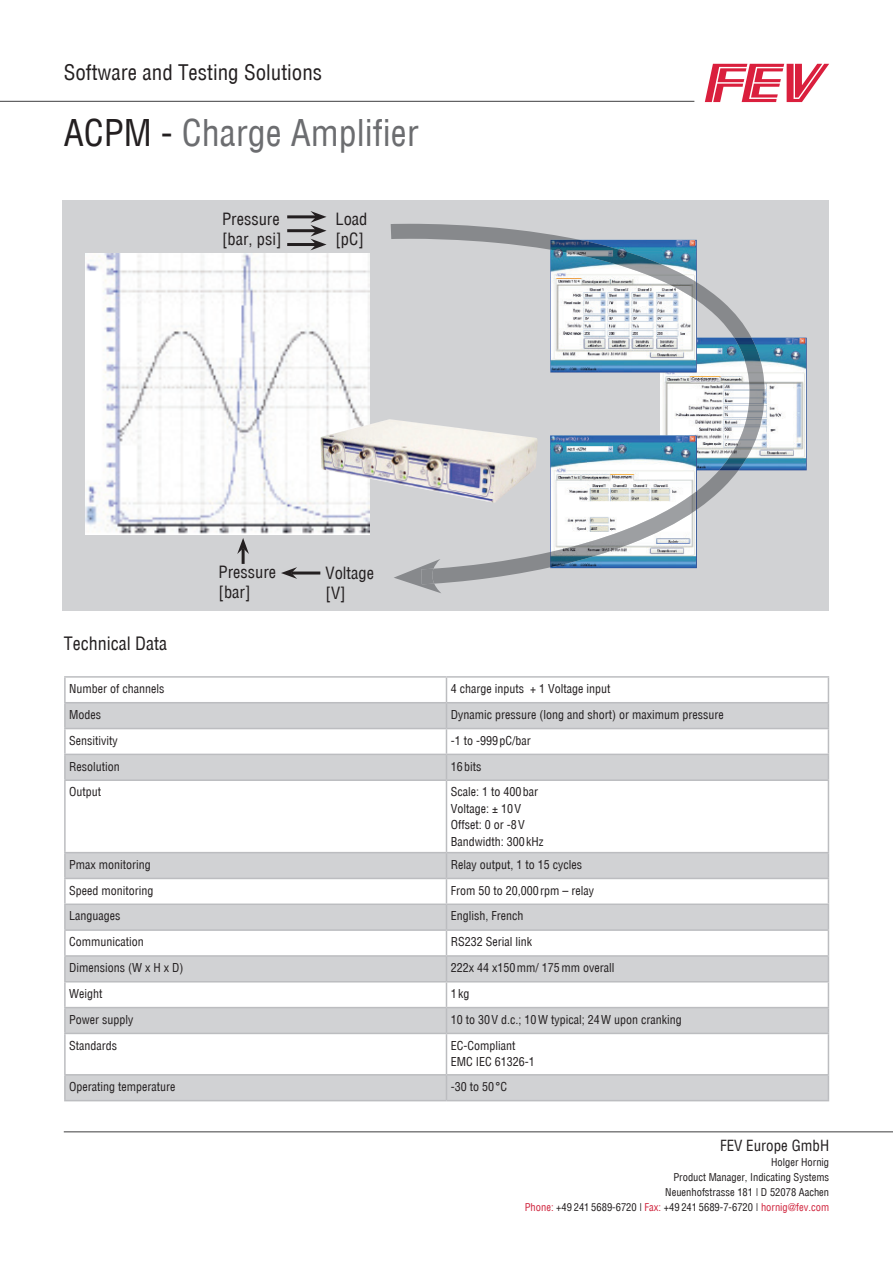
<style>
.page{position:relative;width:893px;height:1263px;background:#fff}
.page>*{position:absolute;margin:0;border:0;box-sizing:border-box;transform-origin:0 0}
.t1{font:36px "Helv Cond";color:#6c6d70}
.t2{font:21px "Helv Cond";color:#231f20}
.t3{font:18px "Helv Cond";color:#231f20}
.t4{font:16.5px/19.8px "Helv Cond";color:#231f20}
.t5{font:15px "Helv Cond";color:#231f20}
.t6{font:12px/16.5px "Helv Cond";color:#231f20}
.t7{font:10.5px/15px "Helv Cond";color:#231f20;text-align:right}
.s1{color:#231f20}
.s2{color:#d0253e}
</style>
<div class="page">
<hr style="left:0;top:101px;width:694px;height:1px;background:#3e3e3f">
<svg style="left:705px;top:64px;width:124px;height:38px"></svg>
<svg style="left:66px;top:703px;width:762px;height:397px"></svg>
<hr style="left:64px;top:678px;width:2px;height:24px;background:#bcbdc0">
<hr style="left:64px;top:729px;width:2px;height:25px;background:#bcbdc0">
<hr style="left:64px;top:781px;width:2px;height:71px;background:#bcbdc0">
<hr style="left:446px;top:781px;width:1px;height:71px;background:#bcbdc0">
<hr style="left:828px;top:781px;width:1px;height:71px;background:#bcbdc0">
<hr style="left:64px;top:879px;width:2px;height:24px;background:#bcbdc0">
<hr style="left:64px;top:931px;width:2px;height:24px;background:#bcbdc0">
<hr style="left:64px;top:982px;width:2px;height:25px;background:#bcbdc0">
<hr style="left:64px;top:1034px;width:2px;height:40px;background:#bcbdc0">
<hr style="left:446px;top:1034px;width:1px;height:40px;background:#bcbdc0">
<hr style="left:828px;top:1034px;width:1px;height:40px;background:#bcbdc0">
<hr style="left:64px;top:702px;width:382px;height:1px;background:#bcbdc0">
<hr style="left:64px;top:703px;width:2px;height:25px;background:#bcbdc0">
<hr style="left:64px;top:728px;width:382px;height:1px;background:#bcbdc0">
<hr style="left:446px;top:702px;width:383px;height:1px;background:#bcbdc0">
<hr style="left:446px;top:728px;width:383px;height:1px;background:#bcbdc0">
<hr style="left:64px;top:754px;width:382px;height:1px;background:#bcbdc0">
<hr style="left:64px;top:755px;width:2px;height:24px;background:#bcbdc0">
<hr style="left:64px;top:779px;width:382px;height:2px;background:#bcbdc0">
<hr style="left:446px;top:754px;width:383px;height:1px;background:#bcbdc0">
<svg style="left:446px;top:678px;width:1px;height:101px"></svg>
<svg style="left:828px;top:678px;width:1px;height:101px"></svg>
<hr style="left:446px;top:779px;width:383px;height:2px;background:#bcbdc0">
<hr style="left:64px;top:852px;width:382px;height:1px;background:#bcbdc0">
<hr style="left:64px;top:853px;width:2px;height:25px;background:#bcbdc0">
<hr style="left:64px;top:878px;width:382px;height:1px;background:#bcbdc0">
<hr style="left:446px;top:852px;width:383px;height:1px;background:#bcbdc0">
<hr style="left:446px;top:878px;width:383px;height:1px;background:#bcbdc0">
<hr style="left:64px;top:903px;width:382px;height:2px;background:#bcbdc0">
<hr style="left:64px;top:905px;width:2px;height:24px;background:#bcbdc0">
<hr style="left:64px;top:929px;width:382px;height:2px;background:#bcbdc0">
<hr style="left:446px;top:903px;width:383px;height:2px;background:#bcbdc0">
<hr style="left:446px;top:929px;width:383px;height:2px;background:#bcbdc0">
<hr style="left:64px;top:955px;width:382px;height:2px;background:#bcbdc0">
<hr style="left:64px;top:957px;width:2px;height:24px;background:#bcbdc0">
<hr style="left:64px;top:981px;width:382px;height:1px;background:#bcbdc0">
<hr style="left:446px;top:955px;width:383px;height:2px;background:#bcbdc0">
<hr style="left:446px;top:981px;width:383px;height:1px;background:#bcbdc0">
<hr style="left:64px;top:1007px;width:382px;height:1px;background:#bcbdc0">
<hr style="left:64px;top:1008px;width:2px;height:25px;background:#bcbdc0">
<hr style="left:64px;top:1033px;width:382px;height:1px;background:#bcbdc0">
<hr style="left:446px;top:1007px;width:383px;height:1px;background:#bcbdc0">
<svg style="left:446px;top:853px;width:1px;height:180px"></svg>
<svg style="left:828px;top:853px;width:1px;height:180px"></svg>
<hr style="left:446px;top:1033px;width:383px;height:1px;background:#bcbdc0">
<hr style="left:64px;top:1074px;width:382px;height:1px;background:#bcbdc0">
<hr style="left:64px;top:1075px;width:2px;height:25px;background:#bcbdc0">
<hr style="left:64px;top:1100px;width:382px;height:1px;background:#bcbdc0">
<hr style="left:446px;top:1074px;width:383px;height:1px;background:#bcbdc0">
<svg style="left:446px;top:1075px;width:1px;height:25px"></svg>
<svg style="left:828px;top:1075px;width:1px;height:25px"></svg>
<hr style="left:446px;top:1100px;width:383px;height:1px;background:#bcbdc0">
<hr style="left:64px;top:676px;width:382px;height:2px;background:#bcbdc0">
<hr style="left:446px;top:676px;width:383px;height:2px;background:#bcbdc0">
<hr style="left:64px;top:1131px;width:829px;height:1px;background:#3e3e3f">
<div style="left:63px;top:200px;width:766px;height:410px;background:#d1d2d4"></div>
<img style="left:85px;top:254px;width:284px;height:280px">
<img style="left:320px;top:419px;width:71px;height:84px">
<img style="left:764px;top:338px;width:43px;height:132px">
<hr style="left:287px;top:215px;width:29px;height:3px;background:#231f20">
<hr style="left:287px;top:229px;width:29px;height:3px;background:#231f20">
<hr style="left:287px;top:243px;width:29px;height:3px;background:#231f20">
<svg style="left:310px;top:211px;width:17px;height:39px"></svg>
<hr style="left:291px;top:571px;width:29px;height:3px;background:#231f20">
<svg style="left:281px;top:567px;width:16px;height:12px"></svg>
<hr style="left:242px;top:548px;width:3px;height:16px;background:#231f20">
<svg style="left:237px;top:538px;width:12px;height:16px"></svg>
<svg style="left:391px;top:224px;width:360px;height:360px"></svg>
<img style="left:719px;top:338px;width:45px;height:132px">
<img style="left:550px;top:491px;width:147px;height:76px">
<img style="left:550px;top:240px;width:147px;height:60px">
<svg style="left:394px;top:559px;width:47px;height:34px"></svg>
<h2 class="t2" style="left:64px;top:60px;width:260px">Software and Testing Solutions</h2>
<h1 class="t1" style="left:64px;top:111px;width:356px"><span class="s1">ACPM -</span> Charge Amplifier</h1>
<h3 class="t4" style="left:222px;top:209px;width:61px">Pressure [bar, psi]</h3>
<h3 class="t4" style="left:335px;top:209px;width:34px">Load [pC]</h3>
<h3 class="t3" style="left:64px;top:632px;width:105px">Technical Data</h3>
<h3 class="t4" style="left:218px;top:562px;width:59px">Pressure [bar]</h3>
<h3 class="t4" style="left:325px;top:563px;width:50px">Voltage [V]</h3>
<p class="t6" style="left:69px;top:680px;width:97px">Number of channels</p>
<p class="t6" style="left:451px;top:680px;width:161px">4 charge inputs + 1 Voltage input</p>
<p class="t6" style="left:69px;top:706px;width:33px">Modes</p>
<p class="t6" style="left:451px;top:706px;width:274px">Dynamic pressure (long and short) or maximum pressure</p>
<p class="t6" style="left:69px;top:732px;width:50px">Sensitivity</p>
<p class="t6" style="left:451px;top:732px;width:82px">-1 to -999 pC/bar</p>
<p class="t6" style="left:69px;top:758px;width:52px">Resolution</p>
<p class="t6" style="left:451px;top:758px;width:32px">16 bits</p>
<p class="t6" style="left:69px;top:783px;width:34px">Output</p>
<p class="t6" style="left:451px;top:783px;width:94px">Scale: 1 to 400 bar<br>Voltage: ± 10 V<br>Offset: 0 or -8 V<br>Bandwidth: 300 kHz</p>
<p class="t6" style="left:69px;top:856px;width:83px">Pmax monitoring</p>
<p class="t6" style="left:451px;top:856px;width:133px">Relay output, 1 to 15 cycles</p>
<p class="t6" style="left:69px;top:882px;width:86px">Speed monitoring</p>
<p class="t6" style="left:451px;top:882px;width:145px">From 50 to 20,000 rpm – relay</p>
<p class="t6" style="left:69px;top:908px;width:53px">Languages</p>
<p class="t6" style="left:451px;top:908px;width:74px">English, French</p>
<p class="t6" style="left:69px;top:933px;width:76px">Communication</p>
<p class="t6" style="left:451px;top:933px;width:83px">RS232 Serial link</p>
<p class="t6" style="left:69px;top:959px;width:116px">Dimensions (W x H x D)</p>
<p class="t6" style="left:451px;top:959px;width:165px">222x 44 x150mm/ 175mm overall</p>
<p class="t6" style="left:69px;top:985px;width:35px">Weight</p>
<p class="t6" style="left:451px;top:985px;width:20px">1kg</p>
<p class="t6" style="left:69px;top:1011px;width:66px">Power supply</p>
<p class="t6" style="left:451px;top:1011px;width:233px">10 to 30V d.c.; 10W typical; 24W upon cranking</p>
<p class="t6" style="left:69px;top:1037px;width:49px">Standards</p>
<p class="t6" style="left:451px;top:1037px;width:86px">EC-Compliant<br>EMC IEC 61326-1</p>
<p class="t6" style="left:69px;top:1078px;width:108px">Operating temperature</p>
<p class="t6" style="left:451px;top:1078px;width:58px">-30 to 50°C</p>
<p class="t5" style="left:720px;top:1136px;width:111px">FEV Europe GmbH</p>
<p class="t7" style="left:525px;top:1155px;width:306px">Holger Hornig<br>Product Manager, Indicating Systems<br>Neuenhofstrasse 181 | D 52078 Aachen<br><span class="s2">Phone:</span> +49 241 5689-6720 | <span class="s2">Fax:</span> +49 241 5689-7-6720 | <span class="s2">hornig@fev.com</span></p>
</div>
